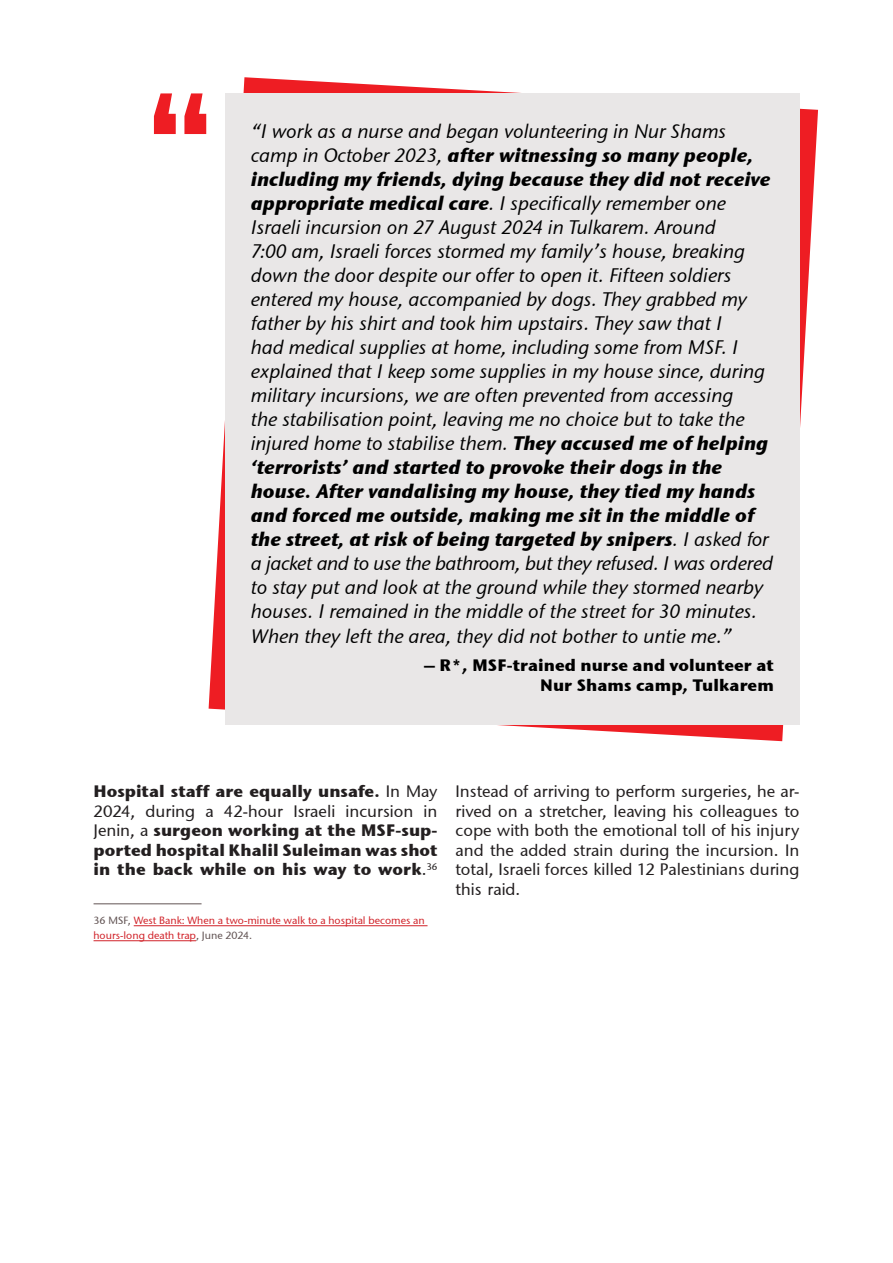
<style>
.page{position:relative;width:893px;height:1263px;background:#fff}
.page>*{position:absolute;margin:0;border:0;box-sizing:border-box;transform-origin:0 0}
.t1{font:127.5px "Gobold Extra 1";color:#ee1d23}
.t2{font:italic 19.5px/24px "Stone Sans ITCTT Medium";color:#000}
.t3{font:italic 19.5px/24px "Stone Sans ITCTT Bold";color:#000}
.t4{font:16.5px/19.5px "Stone Sans ITCTT Medium";color:#231f20;text-align:justify}
.t5{font:16.5px/19.5px "Stone Sans ITCTT Bold";color:#231f20;text-align:justify}
.t6{font:16.5px/19.5px "Stone Sans ITCTT Bold";color:#000;text-align:right}
.t7{font:10.5px/15px "Stone Sans ITCTT Medium";color:#d1232a}
.s1{font-family:"Stone Sans ITCTT Medium"}
.s2{font-family:"Stone Sans ITCTT Bold"}
.s3{color:#615353}
</style>
<div class="page">
<hr style="left:94px;top:903px;width:108px;height:1px;background:#615353">
<hr style="left:134px;top:925px;width:294px;height:1px;background:#d1232a">
<hr style="left:94px;top:940px;width:102px;height:1px;background:#d1232a">
<svg style="left:209px;top:77px;width:609px;height:664px"></svg>
<div style="left:225px;top:94px;width:574px;height:631px;background:#e9e7e7"></div>
<h1 class="t1" style="left:146px;top:97px;width:67px">“</h1>
<p class="t2" style="left:251px;top:121px;width:477px">“I work as a nurse and began volunteering in Nur Shams</p>
<p class="t3" style="left:251px;top:145px;width:521px"><span class="s1">camp in October 2023,</span> after witnessing so many people, including my friends, dying because they did not receive</p>
<p class="t2" style="left:251px;top:193px;width:519px"><span class="s2">appropriate medical care</span>. I specifically remember one Israeli incursion on 27 August 2024 in Tulkarem. Around<br>7:00 am, Israeli forces stormed my family’s house, breaking down the door despite our offer to open it. Fifteen soldiers entered my house, accompanied by dogs. They grabbed my father by his shirt and took him upstairs. They saw that I<br>had medical supplies at home, including some from MSF. I explained that I keep some supplies in my house since, during military incursions, we are often prevented from accessing<br>the stabilisation point, leaving me no choice but to take the injured home to stabilise them. <span class="s2">They accused me of helping</span></p>
<p class="t3" style="left:251px;top:457px;width:519px">‘terrorists’ and started to provoke their dogs in the house. After vandalising my house, they tied my hands and forced me outside, making me sit in the middle of the street, at risk of being targeted by snipers<span class="s1">. I asked for</span></p>
<p class="t2" style="left:251px;top:553px;width:524px;line-height:24.5px">a jacket and to use the bathroom, but they refused. I was ordered to stay put and look at the ground while they stormed nearby houses. I remained in the middle of the street for 30 minutes.<br>When they left the area, they did not bother to untie me.”</p>
<p class="t6" style="left:424px;top:657px;width:351px">– R*, MSF-trained nurse and volunteer at<br>Nur Shams camp, Tulkarem</p>
<p class="t5" style="left:94px;top:783px;width:345px">Hospital staff are equally unsafe. <span class="s1">In May</span></p>
<p class="t4" style="left:94px;top:803px;width:345px">2024, during a 42-hour Israeli incursion in</p>
<p class="t5" style="left:94px;top:822px;width:345px"><span class="s1">Jenin, a</span> surgeon working at the MSF-sup&shy;ported hospital Khalil Suleiman was shot in the back while on his way to work<span class="s1">.</span><sup>36</sup></p>
<p class="t7" style="left:94px;top:914px;width:333px"><span class="s3">36 MSF,</span> West Bank: When a two-minute walk to a hospital becomes an hours-long death trap<span class="s3">, June 2024.</span></p>
<p class="t4" style="left:455px;top:783px;width:345px">Instead of arriving to perform surgeries, he ar&shy;rived on a stretcher, leaving his colleagues to cope with both the emotional toll of his injury and the added strain during the incursion. In total, Israeli forces killed 12 Palestinians during this raid.</p>
</div>
